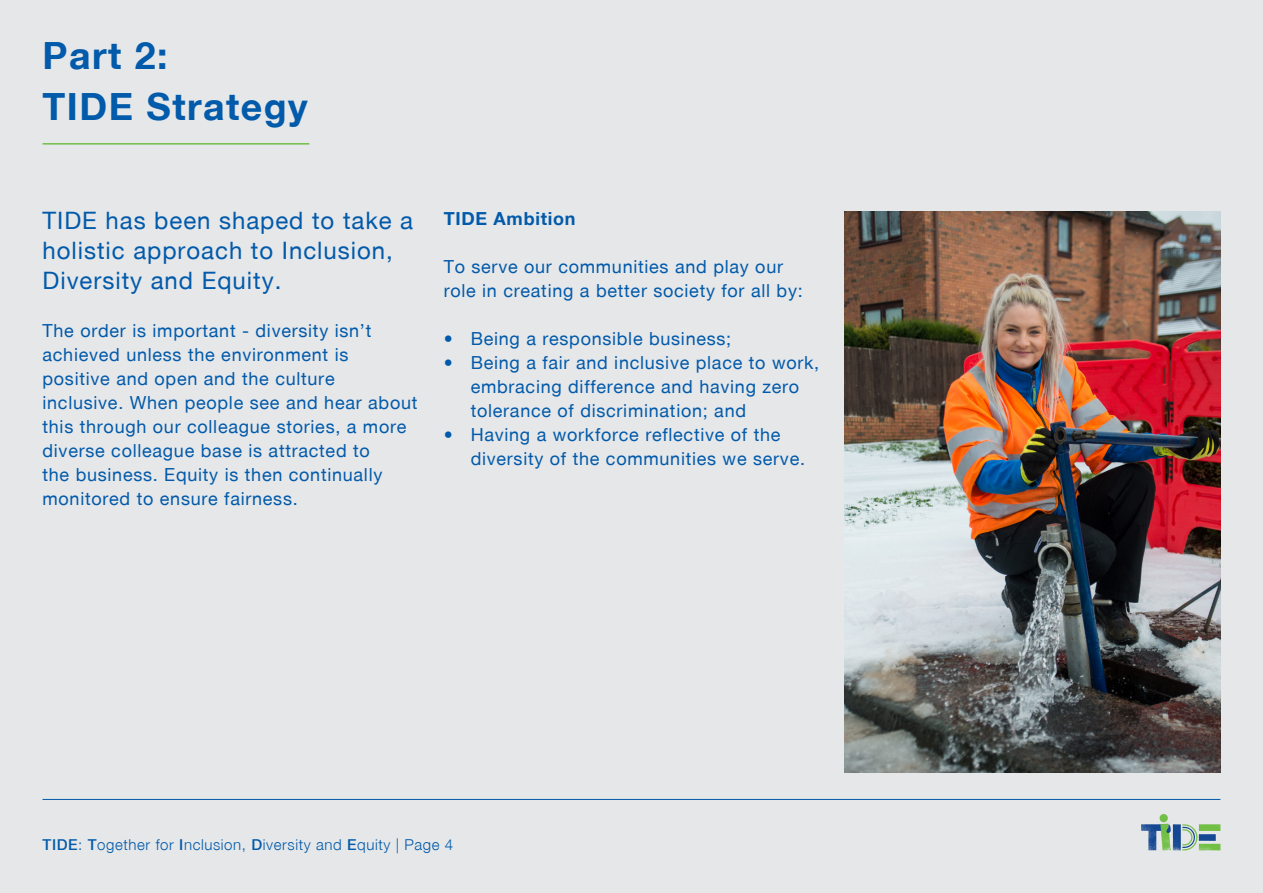
<style>
.page{position:relative;width:1263px;height:893px;background:#e6e7e9}
.page>*{position:absolute;margin:0;border:0;box-sizing:border-box;transform-origin:0 0}
.t1{font:37.5px "Helvetica Neue Bold WHAM";letter-spacing:.04em;color:#015aaa}
.t2{font:24px/30px "Helvetica Neue Roman WHAM";letter-spacing:.04em;color:#015aaa}
.t3{font:18px/24px "Helvetica Neue Roman WHAM";letter-spacing:.04em;color:#015aaa}
.t4{font:18px "Helvetica Neue Bold WHAM";letter-spacing:.04em;color:#015aaa}
.t5{font:15px "Helvetica Neue Light WHAM";letter-spacing:.04em;color:#015aaa}
.s1{font-family:"Helvetica Neue Medium WHAM"}
</style>
<div class="page">
<hr style="left:43px;top:799px;width:1177px;height:1px;background:#015aaa">
<svg style="left:1141px;top:814px;width:79px;height:37px"></svg>
<hr style="left:43px;top:143px;width:266px;height:2px;background:#71bf44">
<img style="left:845px;top:212px;width:375px;height:560px">
<p class="t1" style="left:43px;top:33px;width:127px">Part 2:</p>
<p class="t1" style="left:43px;top:84px;width:267px">TIDE Strategy</p>
<p class="t2" style="left:43px;top:205px;width:372px">TIDE has been shaped to take a holistic approach to Inclusion,<br>Diversity and Equity.</p>
<p class="t3" style="left:43px;top:318px;width:376px">The order is important - diversity isn’t achieved unless the environment is positive and open and the culture inclusive. When people see and hear about this through our colleague stories, a more diverse colleague base is attracted to<br>the business. Equity is then continually monitored to ensure fairness.</p>
<p class="t4" style="left:444px;top:207px;width:133px">TIDE Ambition</p>
<p class="t3" style="left:444px;top:254px;width:361px">To serve our communities and play our role in creating a better society for all by:</p>
<p class="t3" style="left:444px;top:326px;width:289px">• Being a responsible business;</p>
<p class="t3" style="left:471px;top:350px;width:350px;text-indent:-27px">• Being a fair and inclusive place to work, embracing difference and having zero tolerance of discrimination; and</p>
<p class="t3" style="left:471px;top:422px;width:336px;text-indent:-27px">• Having a workforce reflective of the diversity of the communities we serve.</p>
<p class="t5" style="left:43px;top:836px;width:412px"><span class="s1">TIDE</span>: <span class="s1">T</span>ogether for <span class="s1">I</span>nclusion, <span class="s1">D</span>iversity and <span class="s1">E</span>quity | Page 4</p>
</div>
